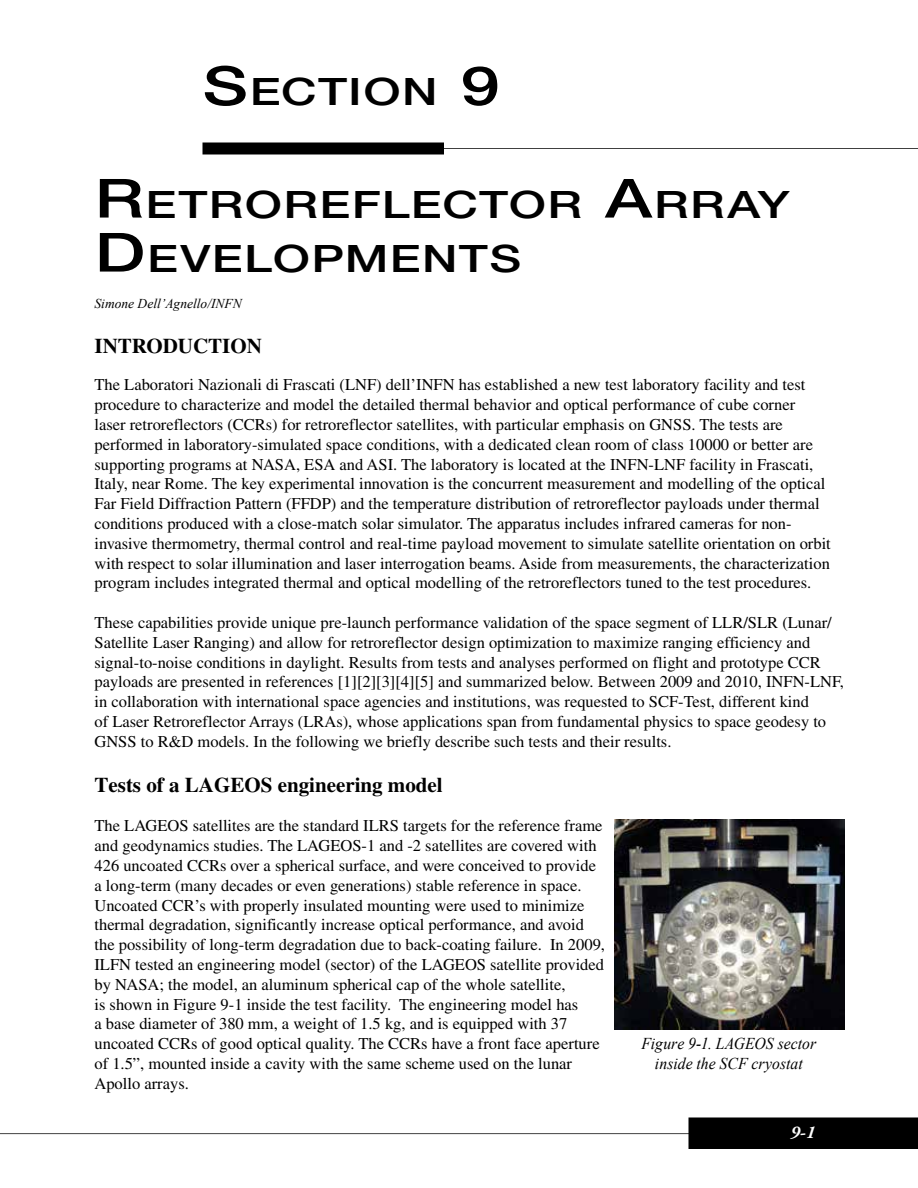
<style>
.page{position:relative;width:918px;height:1188px;background:#fff}
.page>*{position:absolute;margin:0;border:0;box-sizing:border-box;transform-origin:0 0}
.t1{font:500 37.8px "Helvetica Neue";letter-spacing:.025em;color:#000;scale:1.3 1}
.t2{font:700 21px "Times CE";color:#000}
.t3{font:italic 18px "Times New Roman";color:#000}
.t4{font:italic 700 18px "Adobe Garamond Pro";color:#fff}
.t5{font:16.5px/19.8px "Times CE";color:#000}
.t6{font:italic 16.5px/19.8px "Times New Roman";color:#000;text-align:center;scale:.95 1}
.t7{font:italic 13.5px "Times New Roman";color:#000}
.s1{font-size:54px}
</style>
<div class="page">
<hr style="left:0;top:1133px;width:845px;height:1px;background:#000">
<div style="left:203px;top:143px;width:240px;height:11px;background:#000"></div>
<div style="left:202px;top:142px;width:242px;height:12px;border:2px solid #000"></div>
<div style="left:688px;top:1117px;width:230px;height:32px;background:#000"></div>
<hr style="left:412px;top:148px;width:506px;height:1px;background:#000">
<img style="left:615px;top:820px;width:229px;height:210px">
<h1 class="t1" style="left:202px;top:69px;width:230px"><span class="s1">S</span>ECTION <span class="s1">9</span></h1>
<h1 class="t1" style="left:95px;top:182px;width:458px"><span class="s1">R</span>ETROREFLECTOR <span class="s1">A</span>RRA</h1>
<h1 class="t1" style="left:758px;top:182px;width:26px">Y</h1>
<h1 class="t1" style="left:95px;top:236px;width:327px"><span class="s1">D</span>EVELOPMENTS</h1>
<p class="t7" style="left:94px;top:294px;width:149px">Simone Dell’Agnello/INFN</p>
<p class="t2" style="left:94px;top:333px;width:169px">Introduction</p>
<p class="t5" style="left:94px;top:375px;width:738px">The Laboratori Nazionali di Frascati (LNF) dell’INFN has established a new test laboratory facility and test procedure to characterize and model the detailed thermal behavior and optical performance of cube corner<br>laser retroreflectors (CCRs) for retroreflector satellites, with particular emphasis on GNSS. The tests are performed in laboratory-simulated space conditions, with a dedicated clean room of class 10000 or better are supporting programs at NASA, ESA and ASI. The laboratory is located at the INFN-LNF facility in Frascati, Italy, near Rome. The key experimental innovation is the concurrent measurement and modelling of the optical Far Field Diffraction Pattern (FFDP) and the temperature distribution of retroreflector payloads under thermal conditions produced with a close-match solar simulator. The apparatus includes infrared cameras for non&shy;invasive thermometry, thermal control and real-time payload movement to simulate satellite orientation on orbit with respect to solar illumination and laser interrogation beams. Aside from measurements, the characterization program includes integrated thermal and optical modelling of the retroreflectors tuned to the test procedures.</p>
<p class="t5" style="left:94px;top:612px;width:751px">These capabilities provide unique pre-launch performance validation of the space segment of LLR/SLR (Lunar/ Satellite Laser Ranging) and allow for retroreflector design optimization to maximize ranging efficiency and signal-to-noise conditions in daylight. Results from tests and analyses performed on flight and prototype CCR payloads are presented in references [1][2][3][4][5] and summarized below. Between 2009 and 2010, INFN-LNF, in collaboration with international space agencies and institutions, was requested to SCF-Test, different kind<br>of Laser Retroreflector Arrays (LRAs), whose applications span from fundamental physics to space geodesy to GNSS to R&amp;D models. In the following we briefly describe such tests and their results.</p>
<p class="t2" style="left:94px;top:772px;width:350px">Tests of a LAGEOS engineering model</p>
<p class="t5" style="left:94px;top:816px;width:512px">The LAGEOS satellites are the standard ILRS targets for the reference frame and geodynamics studies. The LAGEOS-1 and -2 satellites are covered with 426 uncoated CCRs over a spherical surface, and were conceived to provide a long-term (many decades or even generations) stable reference in space.<br>Uncoated CCR’s with properly insulated mounting were used to minimize thermal degradation, significantly increase optical performance, and avoid the possibility of long-term degradation due to back-coating failure. In 2009, ILFN tested an engineering model (sector) of the LAGEOS satellite provided by NASA; the model, an aluminum spherical cap of the whole satellite,<br>is shown in Figure 9-1 inside the test facility. The engineering model has<br>a base diameter of 380 mm, a weight of 1.5 kg, and is equipped with 37 uncoated CCRs of good optical quality. The CCRs have a front face aperture of 1.5”, mounted inside a cavity with the same scheme used on the lunar Apollo arrays.</p>
<p class="t6" style="left:642px;top:1034px;width:185px">Figure 9-1. LAGEOS sector inside the SCF cryostat</p>
<p class="t3" style="left:613px;top:1038px;width:203px">Figure 9-1. LAGEOS sector</p>
<p class="t4" style="left:791px;top:1122px;width:26px">9-1</p>
</div>
